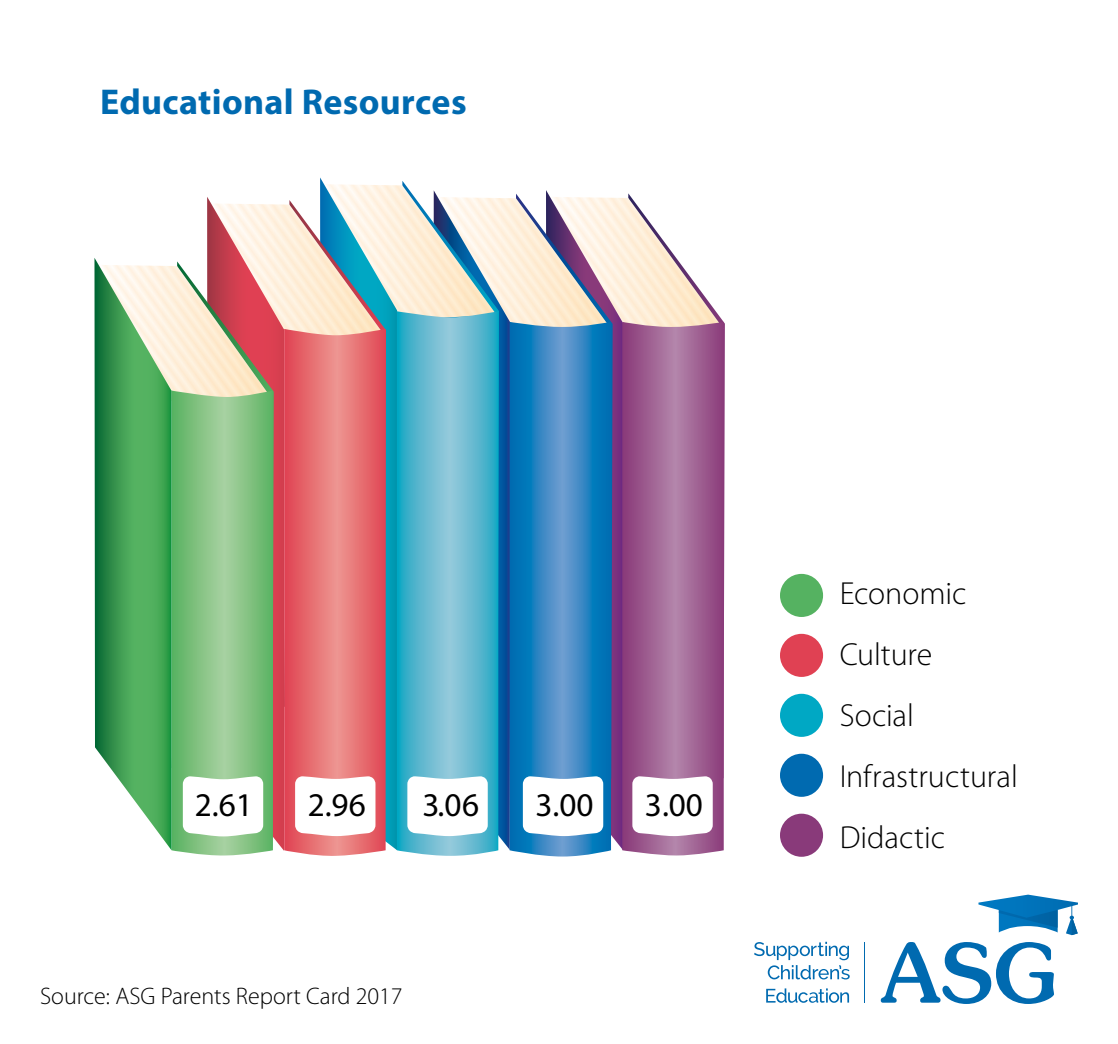
<style>
.page{position:relative;width:1118px;height:1044px;background:#fff}
.page>*{position:absolute;margin:0;border:0;box-sizing:border-box;transform-origin:0 0}
.t1{font:700 36px "Myriad Pro";letter-spacing:.01em;color:#006ab0}
.t2{font:33.2px "Myriad Pro";color:#000}
.t3{font:300 32px/61px "Myriad Pro";color:#000}
.t4{font:300 24px "Myriad Pro";color:#000}
</style>
<div class="page">
<svg style="left:978px;top:894px;width:100px;height:41px"></svg>
<svg style="left:881px;top:942px;width:173px;height:62px"></svg>
<svg style="left:754px;top:942px;width:96px;height:37px"></svg>
<svg style="left:766px;top:988px;width:83px;height:15px"></svg>
<hr style="left:864px;top:942px;width:1px;height:60px;background:#006ab0">
<svg style="left:94px;top:184px;width:629px;height:666px;background:#97a4a8"></svg>
<div style="left:780px;top:574px;width:43px;height:43px;background:#55b261;border-radius:50%"></div>
<div style="left:780px;top:634px;width:43px;height:43px;background:#e04153;border-radius:50%"></div>
<div style="left:780px;top:694px;width:43px;height:43px;background:#00a8c4;border-radius:50%"></div>
<div style="left:780px;top:754px;width:43px;height:43px;background:#006ab0;border-radius:50%"></div>
<div style="left:780px;top:813px;width:43px;height:44px;background:#893a7a;border-radius:50%"></div>
<p class="t1" style="left:100px;top:78px;width:368px">Educational Resources</p>
<p class="t2" style="left:195px;top:785px;width:60px">2.61</p>
<p class="t2" style="left:308px;top:785px;width:60px">2.96</p>
<p class="t2" style="left:423px;top:785px;width:58px">3.06</p>
<p class="t2" style="left:535px;top:785px;width:60px">3.00</p>
<p class="t2" style="left:645px;top:785px;width:60px">3.00</p>
<p class="t4" style="left:40px;top:983px;width:364px">Source: ASG Parents Report Card 2017</p>
<p class="t3" style="left:840px;top:563px;width:180px">Economic<br>Culture<br>Social<br>Infrastructural<br>Didactic</p>
</div>
